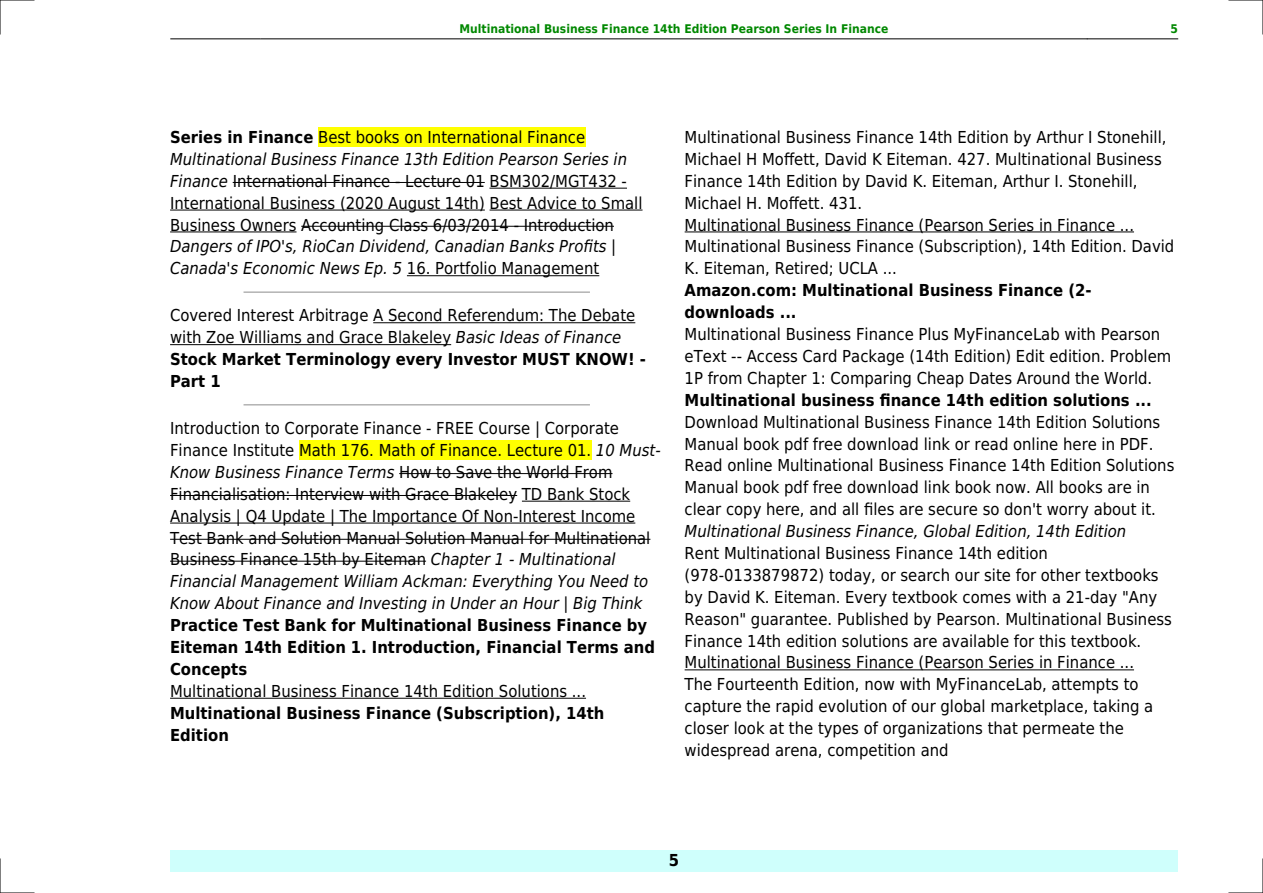
<style>
.page{position:relative;width:1263px;height:893px;background:#fff}
.page>*{position:absolute;margin:0;border:0;box-sizing:border-box;transform-origin:0 0}
.t1{font:16.5px/21.9px "DejaVu Sans Condensed";color:#000}
.t2{font:700 16.5px/21.9px "DejaVu Sans Condensed";color:#000}
.t3{font:italic 16.5px/21.9px "DejaVu Sans Condensed";color:#000}
.t4{font:700 12px "DejaVu Sans Condensed";color:#080}
.s1{font-weight:700}
.s2{font-style:italic}
.s3{font-style:normal}
</style>
<div class="page">
<hr style="left:170px;top:39px;width:90px;height:1px;background:#000">
<hr style="left:261px;top:39px;width:826px;height:1px;background:#000">
<hr style="left:1087px;top:39px;width:91px;height:1px;background:#000">
<div style="left:170px;top:850px;width:1008px;height:22px;background:#cffffc"></div>
<div style="left:318px;top:128px;width:267px;height:19px;background:#ff0"></div>
<hr style="left:233px;top:182px;width:252px;height:1px;background:#000">
<hr style="left:489px;top:188px;width:138px;height:1px;background:#000">
<hr style="left:170px;top:210px;width:315px;height:1px;background:#000">
<hr style="left:490px;top:210px;width:152px;height:1px;background:#000">
<hr style="left:170px;top:232px;width:126px;height:1px;background:#000">
<hr style="left:301px;top:226px;width:313px;height:1px;background:#000">
<hr style="left:407px;top:275px;width:192px;height:1px;background:#000">
<hr style="left:244px;top:292px;width:345px;height:1px;background:#999">
<hr style="left:373px;top:322px;width:262px;height:1px;background:#000">
<hr style="left:170px;top:344px;width:281px;height:1px;background:#000">
<hr style="left:244px;top:404px;width:345px;height:1px;background:#999">
<div style="left:299px;top:441px;width:292px;height:19px;background:#ff0"></div>
<hr style="left:399px;top:473px;width:213px;height:1px;background:#000">
<hr style="left:170px;top:495px;width:347px;height:1px;background:#000">
<hr style="left:522px;top:501px;width:108px;height:1px;background:#000">
<hr style="left:170px;top:523px;width:465px;height:1px;background:#000">
<hr style="left:170px;top:539px;width:480px;height:1px;background:#000">
<hr style="left:170px;top:561px;width:256px;height:1px;background:#000">
<hr style="left:170px;top:698px;width:416px;height:1px;background:#000">
<hr style="left:685px;top:232px;width:449px;height:1px;background:#000">
<hr style="left:685px;top:669px;width:449px;height:1px;background:#000">
<hr style="left:0;top:0;width:34px;height:1px;background:#000">
<hr style="left:1229px;top:0;width:34px;height:1px;background:#000">
<hr style="left:0;top:892px;width:34px;height:1px;background:#000">
<hr style="left:1229px;top:892px;width:34px;height:1px;background:#000">
<hr style="left:0;top:0;width:1px;height:34px;background:#000">
<hr style="left:0;top:859px;width:1px;height:34px;background:#000">
<hr style="left:1262px;top:0;width:1px;height:34px;background:#000">
<hr style="left:1262px;top:859px;width:1px;height:34px;background:#000">
<p class="t4" style="left:459px;top:21px;width:430px">Multinational Business Finance 14th Edition Pearson Series In Finance</p>
<p class="t4" style="left:1170px;top:21px;width:9px">5</p>
<p class="t1" style="left:170px;top:126px;width:474px"><span class="s1">Series in Finance</span> Best books on International Finance <span class="s2">Multinational Business Finance 13th Edition Pearson Series in Finance</span> International Finance - Lecture 01 BSM302/MGT432 - International Business (2020 August 14th) Best Advice to Small Business Owners Accounting Class 6/03/2014 - Introduction</p>
<p class="t3" style="left:170px;top:236px;width:448px">Dangers of IPO's, RioCan Dividend, Canadian Banks Profits |<br>Canada's Economic News Ep. 5 <span class="s3">16. Portfolio Management</span></p>
<p class="t1" style="left:170px;top:305px;width:477px">Covered Interest Arbitrage A Second Referendum: The Debate with Zoe Williams and Grace Blakeley <span class="s2">Basic Ideas of Finance </span><span class="s1">Stock Market Terminology every Investor MUST KNOW! - Part 1</span></p>
<p class="t1" style="left:170px;top:417px;width:492px">Introduction to Corporate Finance - FREE Course | Corporate Finance Institute Math 176. Math of Finance. Lecture 01. <span class="s2">10 Must-Know Business Finance Terms</span> How to Save the World From Financialisation: Interview with Grace Blakeley TD Bank Stock Analysis | Q4 Update | The Importance Of Non-Interest Income Test Bank and Solution Manual Solution Manual for Multinational Business Finance 15th by Eiteman <span class="s2">Chapter 1 - Multinational Financial Management William Ackman: Everything You Need to Know About Finance and Investing in Under an Hour | Big Think</span></p>
<p class="t2" style="left:170px;top:614px;width:487px">Practice Test Bank for Multinational Business Finance by<br>Eiteman 14th Edition 1. Introduction, Financial Terms and<br>Concepts</p>
<p class="t1" style="left:170px;top:680px;width:417px">Multinational Business Finance 14th Edition Solutions ...</p>
<p class="t2" style="left:170px;top:702px;width:436px">Multinational Business Finance (Subscription), 14th<br>Edition</p>
<p class="t1" style="left:685px;top:126px;width:491px">Multinational Business Finance 14th Edition by Arthur I Stonehill, Michael H Moffett, David K Eiteman. 427. Multinational Business Finance 14th Edition by David K. Eiteman, Arthur I. Stonehill, Michael H. Moffett. 431.<br>Multinational Business Finance (Pearson Series in Finance ...<br>Multinational Business Finance (Subscription), 14th Edition. David K. Eiteman, Retired; UCLA ...</p>
<p class="t2" style="left:685px;top:280px;width:409px">Amazon.com: Multinational Business Finance (2- downloads ...</p>
<p class="t1" style="left:685px;top:323px;width:488px">Multinational Business Finance Plus MyFinanceLab with Pearson eText -- Access Card Package (14th Edition) Edit edition. Problem<br>1P from Chapter 1: Comparing Cheap Dates Around the World.</p>
<p class="t2" style="left:685px;top:389px;width:469px">Multinational business finance 14th edition solutions ...</p>
<p class="t1" style="left:685px;top:411px;width:491px">Download Multinational Business Finance 14th Edition Solutions Manual book pdf free download link or read online here in PDF.<br>Read online Multinational Business Finance 14th Edition Solutions Manual book pdf free download link book now. All books are in clear copy here, and all files are secure so don't worry about it.</p>
<p class="t3" style="left:685px;top:520px;width:443px">Multinational Business Finance, Global Edition, 14th Edition</p>
<p class="t1" style="left:685px;top:542px;width:489px">Rent Multinational Business Finance 14th edition (978-0133879872) today, or search our site for other textbooks by David K. Eiteman. Every textbook comes with a 21-day "Any Reason" guarantee. Published by Pearson. Multinational Business Finance 14th edition solutions are available for this textbook.<br>Multinational Business Finance (Pearson Series in Finance ...<br>The Fourteenth Edition, now with MyFinanceLab, attempts to capture the rapid evolution of our global marketplace, taking a closer look at the types of organizations that permeate the widespread arena, competition and</p>
<p class="t2" style="left:669px;top:850px;width:12px">5</p>
</div>
